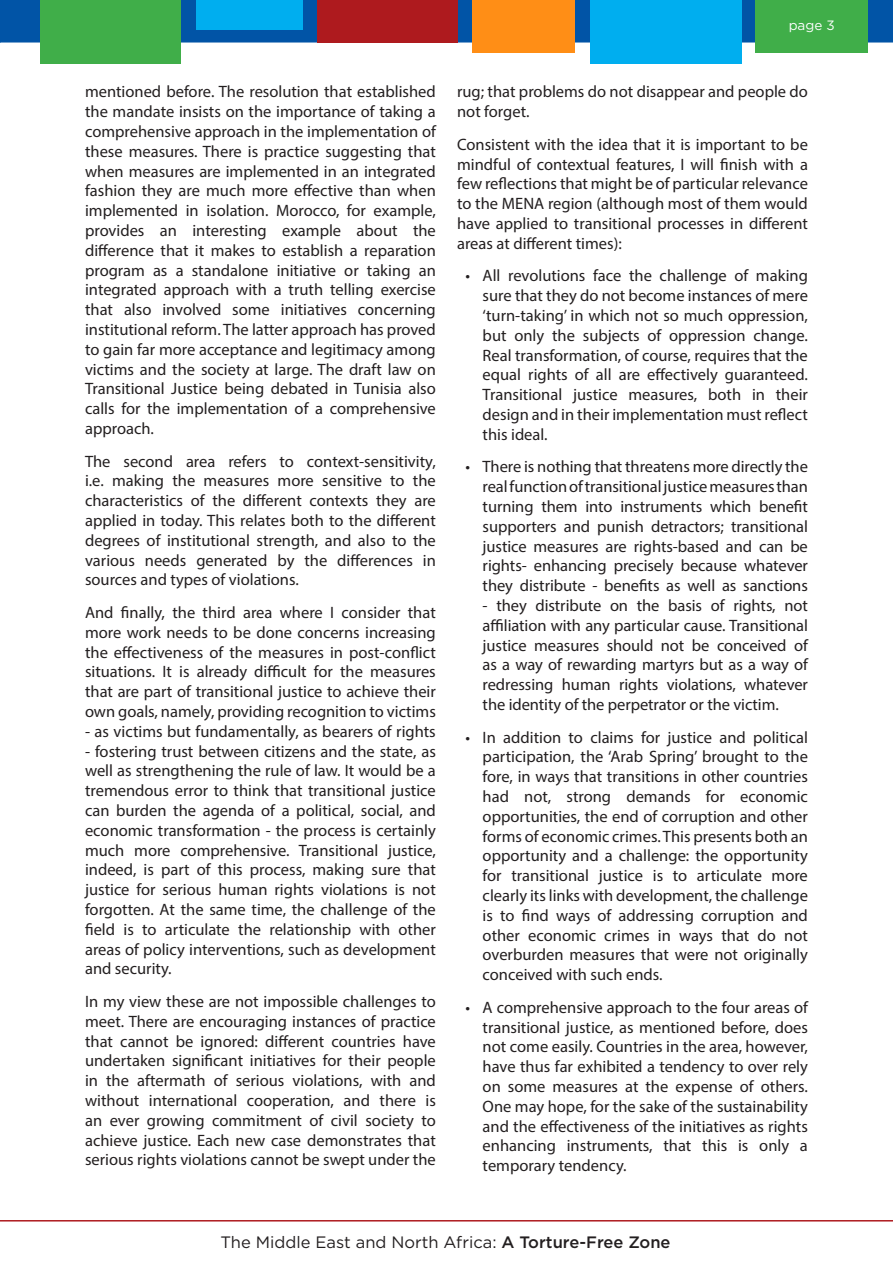
<style>
.page{position:relative;width:893px;height:1263px;background:#fff}
.page>*{position:absolute;margin:0;border:0;box-sizing:border-box;transform-origin:0 0}
.text{font:16.5px/19.8px "Myriad Pro";color:#231f20;text-align:justify}
.t1{font:16.5px "Gotham";color:#231f20}
.t2{font:13.5px "Gotham";color:#fff}
.s1{font-weight:500}
</style>
<div class="page">
<div style="left:0;top:0;width:893px;height:43px;background:#0154a6"></div>
<svg style="left:0;top:1220px;width:893px;height:2px;background:#c15255"></svg>
<div style="left:40px;top:0;width:141px;height:64px;background:#40ae49"></div>
<div style="left:590px;top:0;width:152px;height:64px;background:#00aeef"></div>
<div style="left:196px;top:0;width:106px;height:30px;background:#00aeef"></div>
<div style="left:473px;top:0;width:102px;height:53px;background:#ff8e16"></div>
<div style="left:755px;top:0;width:113px;height:53px;background:#40ae49"></div>
<div style="left:317px;top:0;width:140px;height:43px;background:#ae1a1e"></div>
<p class="t2" style="left:789px;top:17px;width:48px">page 3</p>
<p class="text" style="left:85px;top:82px;width:352px">mentioned before. The resolution that established the mandate insists on the importance of taking a comprehensive approach in the implementation of these measures. There is practice suggesting that when measures are implemented in an integrated fashion they are much more effective than when implemented in isolation. Morocco, for example, provides an interesting example about the difference that it makes to establish a reparation program as a standalone initiative or taking an integrated approach with a truth telling exercise that also involved some initiatives concerning institutional reform. The latter approach has proved to gain far more acceptance and legitimacy among victims and the society at large. The draft law on Transitional Justice being debated in Tunisia also calls for the implementation of a comprehensive approach.</p>
<p class="text" style="left:85px;top:451px;width:352px">The second area refers to context-sensitivity, i.e. making the measures more sensitive to the characteristics of the different contexts they are applied in today. This relates both to the different degrees of institutional strength, and also to the various needs generated by the differences in sources and types of violations.</p>
<p class="text" style="left:85px;top:602px;width:352px">And finally, the third area where I consider that more work needs to be done concerns increasing the effectiveness of the measures in post-conflict situations. It is already difficult for the measures that are part of transitional justice to achieve their own goals, namely, providing recognition to victims</p>
<p class="text" style="left:85px;top:721px;width:352px">- as victims but fundamentally, as bearers of rights</p>
<p class="text" style="left:85px;top:741px;width:352px">- fostering trust between citizens and the state, as well as strengthening the rule of law. It would be a tremendous error to think that transitional justice can burden the agenda of a political, social, and economic transformation - the process is certainly much more comprehensive. Transitional justice, indeed, is part of this process, making sure that justice for serious human rights violations is not forgotten. At the same time, the challenge of the field is to articulate the relationship with other areas of policy interventions, such as development and security.</p>
<p class="text" style="left:85px;top:991px;width:352px">In my view these are not impossible challenges to meet. There are encouraging instances of practice that cannot be ignored: different countries have undertaken significant initiatives for their people in the aftermath of serious violations, with and without international cooperation, and there is an ever growing commitment of civil society to achieve justice. Each new case demonstrates that serious rights violations cannot be swept under the</p>
<p class="text" style="left:457px;top:82px;width:352px">rug; that problems do not disappear and people do not forget.</p>
<p class="text" style="left:457px;top:134px;width:352px">Consistent with the idea that it is important to be mindful of contextual features, I will finish with a few reflections that might be of particular relevance to the MENA region (although most of them would have applied to transitional processes in different areas at different times):</p>
<p class="text" style="left:483px;top:266px;width:327px;text-indent:-17px">• All revolutions face the challenge of making sure that they do not become instances of mere ‘turn-taking’ in which not so much oppression, but only the subjects of oppression change.<br>Real transformation, of course, requires that the equal rights of all are effectively guaranteed.<br>Transitional justice measures, both in their design and in their implementation must reflect this ideal.</p>
<p class="text" style="left:483px;top:457px;width:327px;text-indent:-17px">• There is nothing that threatens more directly the real function of transitional justice measures than turning them into instruments which benefit supporters and punish detractors; transitional justice measures are rights-based and can be rights- enhancing precisely because whatever they distribute - benefits as well as sanctions</p>
<p class="text" style="left:483px;top:595px;width:327px">- they distribute on the basis of rights, not affiliation with any particular cause. Transitional justice measures should not be conceived of as a way of rewarding martyrs but as a way of redressing human rights violations, whatever the identity of the perpetrator or the victim.</p>
<p class="text" style="left:483px;top:727px;width:327px;text-indent:-17px">• In addition to claims for justice and political participation, the ‘Arab Spring’ brought to the fore, in ways that transitions in other countries had not, strong demands for economic opportunities, the end of corruption and other forms of economic crimes. This presents both an opportunity and a challenge: the opportunity for transitional justice is to articulate more clearly its links with development, the challenge is to find ways of addressing corruption and other economic crimes in ways that do not overburden measures that were not originally conceived with such ends.</p>
<p class="text" style="left:483px;top:997px;width:327px;text-indent:-17px">• A comprehensive approach to the four areas of transitional justice, as mentioned before, does not come easily. Countries in the area, however, have thus far exhibited a tendency to over rely on some measures at the expense of others.<br>One may hope, for the sake of the sustainability and the effectiveness of the initiatives as rights enhancing instruments, that this is only a temporary tendency.</p>
<p class="t1" style="left:221px;top:1232px;width:452px">The Middle East and North Africa: <span class="s1">A Torture-Free Zone</span></p>
</div>
